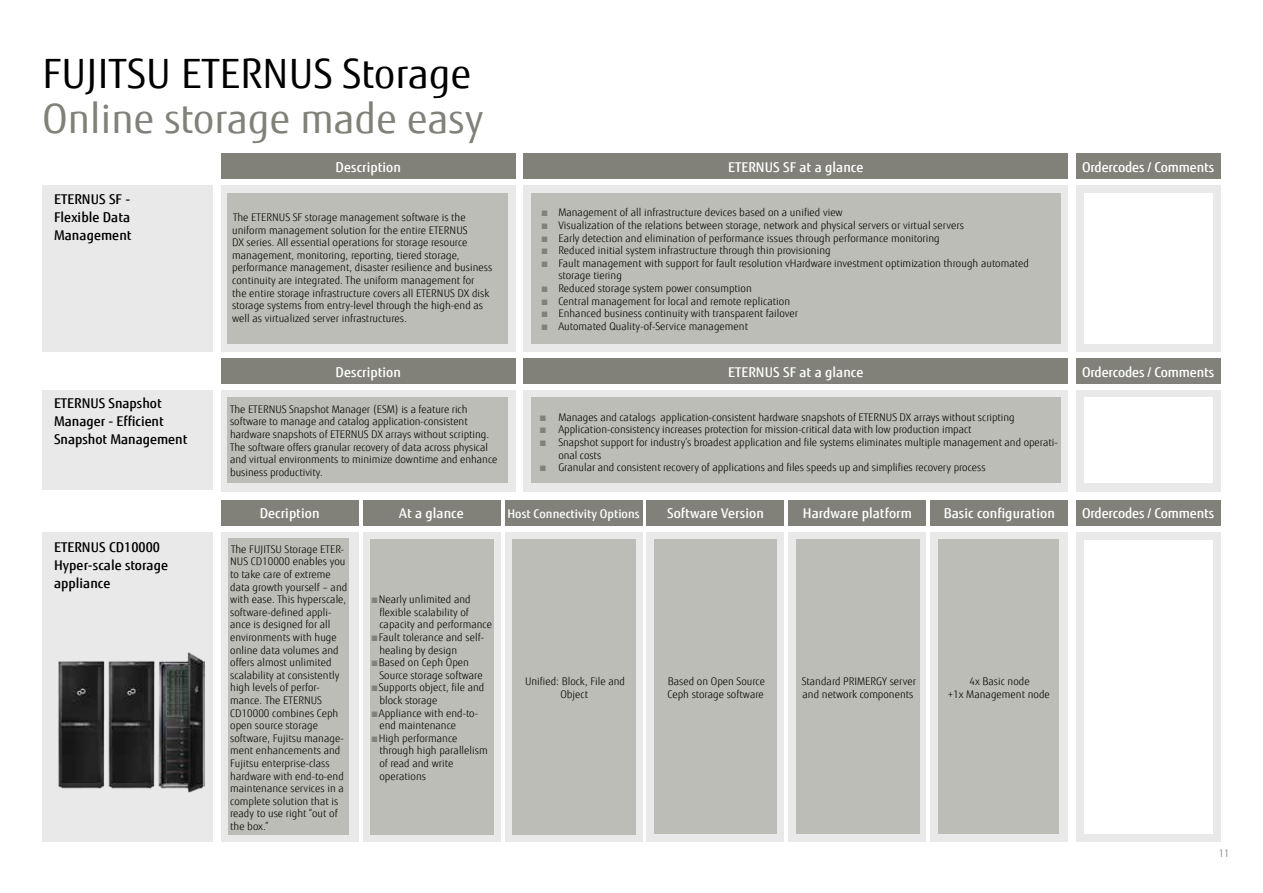
<style>
.page{position:relative;width:1263px;height:893px;background:#fff}
.page>*{position:absolute;margin:0;border:0;box-sizing:border-box;transform-origin:0 0}
.t1{font:40.5px "Fujitsu Sans";letter-spacing:.005em;color:#000}
.t2{font:40.5px "Fujitsu Sans";letter-spacing:.005em;color:#818179}
.t3{font:500 13.5px "Fujitsu Sans";letter-spacing:.005em;color:#fff}
.t4{font:500 13.5px/18px "Fujitsu Sans";letter-spacing:.005em;color:#000}
.t5{font:500 12px "Fujitsu Sans";letter-spacing:.005em;color:#fff}
.t6{font:300 10.5px/12.6px "Fujitsu Sans";letter-spacing:.005em;color:#000}
.t7{font:300 10.5px "Fujitsu Sans";color:#818179}
.s1{color:#818179}
</style>
<div class="page">
<div style="left:43px;top:185px;width:170px;height:167px;background:#e9e9ea"></div>
<div style="left:221px;top:154px;width:295px;height:25px;background:#818179"></div>
<div style="left:221px;top:185px;width:295px;height:167px;background:#e9e9ea"></div>
<div style="left:1076px;top:154px;width:144px;height:25px;background:#818179"></div>
<div style="left:1076px;top:185px;width:144px;height:167px;background:#e9e9ea"></div>
<div style="left:1084px;top:193px;width:128px;height:150px;background:#fff"></div>
<div style="left:523px;top:154px;width:545px;height:25px;background:#818179"></div>
<div style="left:43px;top:390px;width:170px;height:100px;background:#e9e9ea"></div>
<div style="left:221px;top:358px;width:295px;height:26px;background:#818179"></div>
<div style="left:221px;top:390px;width:295px;height:102px;background:#e9e9ea"></div>
<div style="left:1076px;top:358px;width:144px;height:26px;background:#818179"></div>
<div style="left:1076px;top:390px;width:144px;height:102px;background:#e9e9ea"></div>
<div style="left:1084px;top:398px;width:128px;height:85px;background:#fff"></div>
<div style="left:523px;top:358px;width:545px;height:26px;background:#818179"></div>
<div style="left:523px;top:390px;width:545px;height:102px;background:#e9e9ea"></div>
<div style="left:227px;top:398px;width:281px;height:85px;background:#bdbdb7"></div>
<div style="left:531px;top:398px;width:529px;height:85px;background:#bdbdb7"></div>
<div style="left:523px;top:185px;width:545px;height:167px;background:#e9e9ea"></div>
<div style="left:227px;top:193px;width:281px;height:150px;background:#bdbdb7"></div>
<div style="left:531px;top:193px;width:529px;height:150px;background:#bdbdb7"></div>
<div style="left:43px;top:532px;width:170px;height:310px;background:#e9e9ea"></div>
<div style="left:1076px;top:500px;width:144px;height:26px;background:#818179"></div>
<div style="left:1076px;top:532px;width:144px;height:310px;background:#e9e9ea"></div>
<div style="left:1084px;top:540px;width:128px;height:294px;background:#fff"></div>
<div style="left:363px;top:532px;width:137px;height:310px;background:#e9e9ea"></div>
<div style="left:505px;top:532px;width:137px;height:310px;background:#e9e9ea"></div>
<div style="left:647px;top:532px;width:137px;height:310px;background:#e9e9ea"></div>
<div style="left:363px;top:500px;width:137px;height:26px;background:#818179"></div>
<div style="left:221px;top:500px;width:137px;height:26px;background:#818179"></div>
<div style="left:221px;top:532px;width:137px;height:310px;background:#e9e9ea"></div>
<div style="left:647px;top:500px;width:137px;height:26px;background:#818179"></div>
<div style="left:505px;top:500px;width:137px;height:26px;background:#818179"></div>
<div style="left:370px;top:539px;width:124px;height:296px;background:#bdbdb7"></div>
<div style="left:228px;top:539px;width:121px;height:296px;background:#bdbdb7"></div>
<div style="left:512px;top:539px;width:124px;height:296px;background:#bdbdb7"></div>
<div style="left:654px;top:540px;width:123px;height:294px;background:#bdbdb7"></div>
<div style="left:789px;top:532px;width:137px;height:310px;background:#e9e9ea"></div>
<div style="left:789px;top:500px;width:137px;height:26px;background:#818179"></div>
<div style="left:796px;top:540px;width:123px;height:294px;background:#bdbdb7"></div>
<div style="left:931px;top:532px;width:137px;height:310px;background:#e9e9ea"></div>
<div style="left:931px;top:500px;width:137px;height:26px;background:#818179"></div>
<div style="left:938px;top:540px;width:121px;height:294px;background:#bdbdb7"></div>
<img style="left:58px;top:652px;width:146px;height:141px">
<h1 class="t1" style="left:43px;top:49px;width:430px">FUJITSU ETERNUS Storage</h1>
<h1 class="t2" style="left:43px;top:94px;width:442px">Online storage made easy</h1>
<p class="t4" style="left:54px;top:190px;width:79px;text-align:justify">ETERNUS SF - Flexible Data Management</p>
<p class="t4" style="left:54px;top:395px;width:135px">ETERNUS Snapshot<br>Manager - Efficient<br>Snapshot Management</p>
<p class="t4" style="left:54px;top:538px;width:116px">ETERNUS CD10000<br>Hyper-scale storage appliance</p>
<p class="t3" style="left:336px;top:159px;width:67px">Description</p>
<p class="t3" style="left:1082px;top:159px;width:134px">Ordercodes / Comments</p>
<p class="t3" style="left:728px;top:159px;width:137px">ETERNUS SF at a glance</p>
<p class="t6" style="left:232px;top:211px;width:262px">The ETERNUS SF storage management software is the uniform management solution for the entire ETERNUS<br>DX series. All essential operations for storage resource management, monitoring, reporting, tiered storage, performance management, disaster resilience and business continuity are integrated. The uniform management for<br>the entire storage infrastructure covers all ETERNUS DX disk storage systems from entry-level through the high-end as well as virtualized server infrastructures.</p>
<p class="t6" style="left:540px;top:207px;width:304px"><span class="s1">■</span> Management of all infrastructure devices based on a unified view</p>
<p class="t6" style="left:540px;top:219px;width:425px"><span class="s1">■</span> Visualization of the relations between storage, network and physical servers or virtual servers</p>
<p class="t6" style="left:540px;top:232px;width:401px"><span class="s1">■</span> Early detection and elimination of performance issues through performance monitoring</p>
<p class="t6" style="left:540px;top:244px;width:292px"><span class="s1">■</span> Reduced initial system infrastructure through thin provisioning</p>
<p class="t6" style="left:558px;top:257px;width:472px;text-indent:-18px"><span class="s1">■</span> Fault management with support for fault resolution vHardware investment optimization through automated storage tiering</p>
<p class="t6" style="left:540px;top:282px;width:213px"><span class="s1">■</span> Reduced storage system power consumption</p>
<p class="t6" style="left:540px;top:295px;width:251px"><span class="s1">■</span> Central management for local and remote replication</p>
<p class="t6" style="left:540px;top:307px;width:259px"><span class="s1">■</span> Enhanced business continuity with transparent failover</p>
<p class="t6" style="left:540px;top:320px;width:209px"><span class="s1">■</span> Automated Quality-of-Service management</p>
<p class="t3" style="left:336px;top:363px;width:67px">Description</p>
<p class="t3" style="left:728px;top:364px;width:137px">ETERNUS SF at a glance</p>
<p class="t3" style="left:1082px;top:363px;width:134px">Ordercodes / Comments</p>
<p class="t6" style="left:230px;top:403px;width:269px">The ETERNUS Snapshot Manager (ESM) is a feature rich software to manage and catalog application-consistent hardware snapshots of ETERNUS DX arrays without scripting.<br>The software offers granular recovery of data across physical and virtual environments to minimize downtime and enhance business productivity.</p>
<p class="t6" style="left:539px;top:411px;width:477px"><span class="s1">■</span> Manages and catalogs application-consistent hardware snapshots of ETERNUS DX arrays without scripting</p>
<p class="t6" style="left:539px;top:424px;width:434px"><span class="s1">■</span> Application-consistency increases protection for mission-critical data with low production impact</p>
<p class="t6" style="left:558px;top:436px;width:501px;text-indent:-19px"><span class="s1">■</span> Snapshot support for industry’s broadest application and file systems eliminates multiple management and operati&shy;onal costs</p>
<p class="t6" style="left:539px;top:461px;width:448px"><span class="s1">■</span> Granular and consistent recovery of applications and files speeds up and simplifies recovery process</p>
<p class="t3" style="left:944px;top:505px;width:113px">Basic configuration</p>
<p class="t3" style="left:260px;top:505px;width:61px">Decription</p>
<p class="t3" style="left:399px;top:505px;width:66px">At a glance</p>
<p class="t5" style="left:507px;top:506px;width:134px">Host Connectivity Options</p>
<p class="t3" style="left:667px;top:505px;width:98px">Software Version</p>
<p class="t3" style="left:1082px;top:505px;width:134px">Ordercodes / Comments</p>
<p class="t6" style="left:230px;top:543px;width:119px">The FUJITSU Storage ETER-<br>NUS CD10000 enables you to take care of extreme data growth yourself – and with ease. This hyperscale, software-defined appli&shy;ance is designed for all environments with huge online data volumes and offers almost unlimited scalability at consistently high levels of perfor&shy;mance. The ETERNUS<br>CD10000 combines Ceph open source storage software, Fujitsu manage&shy;ment enhancements and<br>Fujitsu enterprise-class hardware with end-to-end maintenance services in a complete solution that is ready to use right “out of the box.”</p>
<p class="t3" style="left:803px;top:505px;width:111px">Hardware platform</p>
<p class="t6" style="left:379px;top:593px;width:114px;text-indent:-9px"><span class="s1">■</span>Nearly unlimited and flexible scalability of capacity and performance</p>
<p class="t6" style="left:379px;top:631px;width:106px;text-indent:-9px"><span class="s1">■</span>Fault tolerance and self&shy;healing by design</p>
<p class="t6" style="left:379px;top:656px;width:105px;text-indent:-9px"><span class="s1">■</span>Based on Ceph Open<br>Source storage software</p>
<p class="t6" style="left:379px;top:681px;width:107px;text-indent:-9px"><span class="s1">■</span>Supports object, file and block storage</p>
<p class="t6" style="left:379px;top:707px;width:100px;text-indent:-9px"><span class="s1">■</span>Appliance with end-to&shy;end maintenance</p>
<p class="t6" style="left:379px;top:732px;width:110px;text-indent:-9px"><span class="s1">■</span>High performance through high parallelism of read and write operations</p>
<p class="t6" style="left:525px;top:675px;width:102px;text-align:center">Unified: Block, File and<br>Object</p>
<p class="t6" style="left:667px;top:675px;width:99px">Based on Open Source<br>Ceph storage software</p>
<p class="t6" style="left:802px;top:675px;width:116px">Standard PRIMERGY server and network components</p>
<p class="t6" style="left:948px;top:675px;width:104px;text-align:center">4x Basic node<br>+1x Management node</p>
<p class="t7" style="left:1218px;top:847px;width:13px">11</p>
</div>
